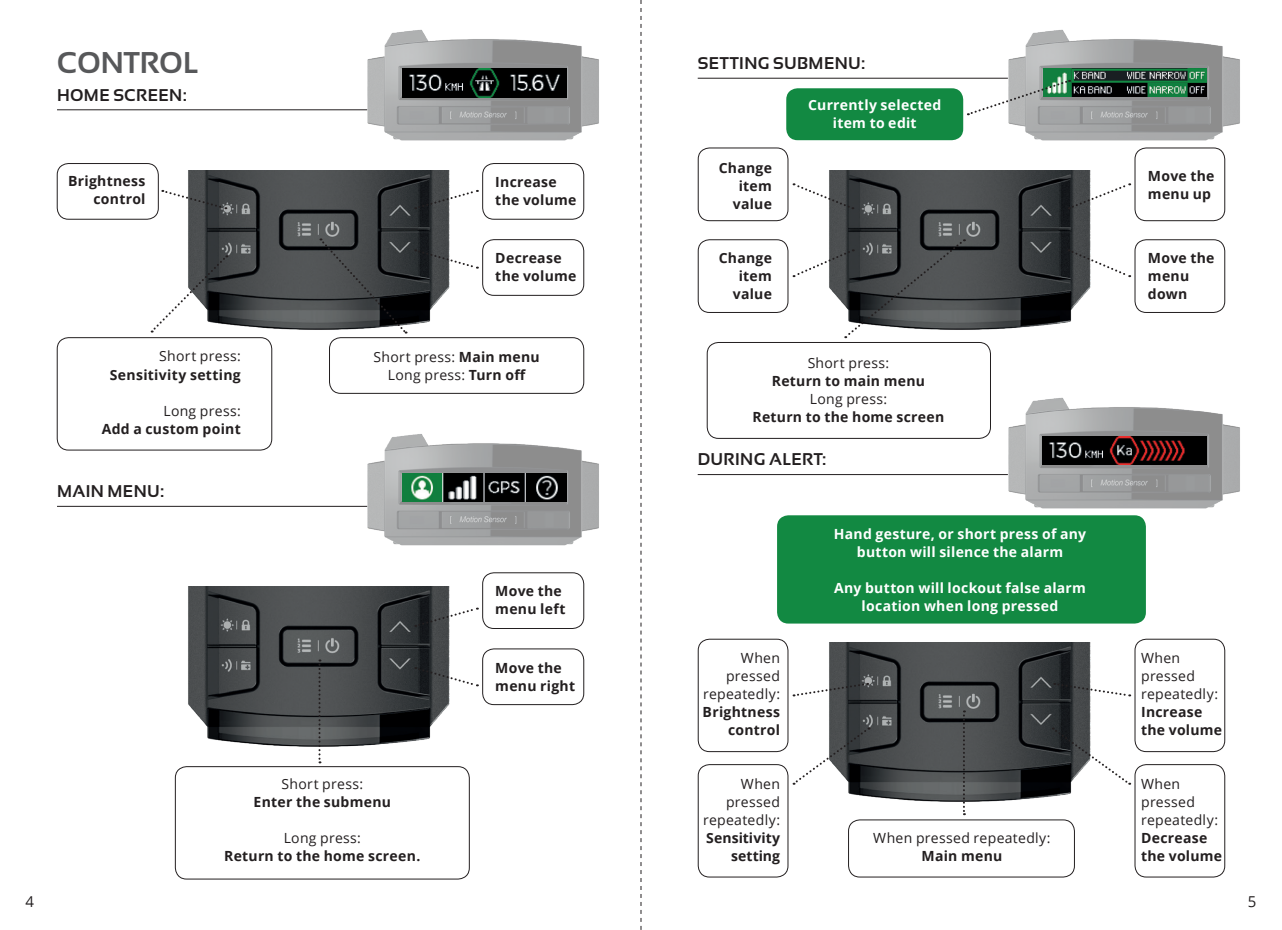
<style>
.page{position:relative;width:1282px;height:930px;background:#fff}
.page>*{position:absolute;margin:0;border:0;box-sizing:border-box;transform-origin:0 0}
.t1{font:700 30px "Sansation";color:#57585a}
.t2{font:700 17px "Sansation";letter-spacing:.025em;color:#231f20}
.t3{font:15px "Open Sans";color:#231f20}
.t4{font:700 14px/18px "Open Sans";letter-spacing:.02em;color:#231f20}
.t5{font:14px/18px "Open Sans";letter-spacing:.02em;color:#231f20;text-align:right}
.t6{font:700 14px/18px "Open Sans";letter-spacing:.02em;color:#fff;text-align:center}
.s1{font-weight:700}
</style>
<div class="page">
<img style="left:188px;top:170px;width:262px;height:173px">
<img style="left:188px;top:587px;width:262px;height:173px">
<div style="left:482px;top:163px;width:102px;height:57px;border:1px solid #231f20;border-radius:11px"></div>
<div style="left:482px;top:572px;width:102px;height:57px;border:1px solid #231f20;border-radius:11px"></div>
<div style="left:482px;top:239px;width:102px;height:57px;border:1px solid #231f20;border-radius:11px"></div>
<div style="left:482px;top:648px;width:102px;height:57px;border:1px solid #231f20;border-radius:11px"></div>
<div style="left:57px;top:163px;width:102px;height:57px;border:1px solid #231f20;border-radius:11px"></div>
<div style="left:329px;top:337px;width:255px;height:57px;border:1px solid #231f20;border-radius:11px"></div>
<hr style="left:57px;top:109px;width:310px;height:1px;background:#231f20">
<hr style="left:57px;top:506px;width:310px;height:1px;background:#231f20">
<svg style="left:415px;top:189px;width:63px;height:21px"></svg>
<svg style="left:415px;top:607px;width:63px;height:20px"></svg>
<svg style="left:415px;top:249px;width:63px;height:21px"></svg>
<svg style="left:415px;top:667px;width:63px;height:20px"></svg>
<svg style="left:162px;top:190px;width:64px;height:20px"></svg>
<svg style="left:320px;top:238px;width:87px;height:96px;background:#484a4c"></svg>
<img style="left:358px;top:29px;width:241px;height:112px">
<img style="left:402px;top:69px;width:164px;height:28px">
<img style="left:358px;top:434px;width:241px;height:112px">
<img style="left:402px;top:473px;width:164px;height:28px">
<div style="left:57px;top:337px;width:215px;height:113px;border:1px solid #231f20;border-radius:11px"></div>
<svg style="left:152px;top:255px;width:76px;height:77px"></svg>
<div style="left:175px;top:766px;width:295px;height:113px;border:1px solid #231f20;border-radius:11px"></div>
<svg style="left:318px;top:659px;width:2px;height:104px"></svg>
<img style="left:829px;top:642px;width:262px;height:173px">
<hr style="left:697px;top:78px;width:310px;height:1px;background:#231f20">
<img style="left:998px;top:29px;width:242px;height:127px">
<img style="left:829px;top:170px;width:262px;height:173px">
<div style="left:1134px;top:147px;width:91px;height:74px;border:1px solid #231f20;border-radius:11px"></div>
<div style="left:1134px;top:639px;width:91px;height:113px;border:1px solid #231f20;border-radius:11px"></div>
<div style="left:697px;top:639px;width:91px;height:113px;border:1px solid #231f20;border-radius:11px"></div>
<div style="left:1134px;top:764px;width:91px;height:113px;border:1px solid #231f20;border-radius:11px"></div>
<div style="left:697px;top:764px;width:91px;height:113px;border:1px solid #231f20;border-radius:11px"></div>
<div style="left:697px;top:147px;width:91px;height:74px;border:1px solid #231f20;border-radius:11px"></div>
<div style="left:1134px;top:239px;width:91px;height:74px;border:1px solid #231f20;border-radius:11px"></div>
<div style="left:697px;top:239px;width:91px;height:74px;border:1px solid #231f20;border-radius:11px"></div>
<div style="left:706px;top:342px;width:284px;height:97px;border:1px solid #231f20;border-radius:11px"></div>
<div style="left:848px;top:819px;width:226px;height:58px;border:1px solid #231f20;border-radius:11px"></div>
<div style="left:786px;top:88px;width:177px;height:52px;background:#128942;border-radius:11px"></div>
<div style="left:777px;top:515px;width:368px;height:108px;background:#128942;border-radius:11px"></div>
<hr style="left:697px;top:474px;width:310px;height:1px;background:#231f20">
<svg style="left:1068px;top:182px;width:62px;height:27px"></svg>
<svg style="left:792px;top:182px;width:61px;height:27px"></svg>
<svg style="left:1068px;top:249px;width:62px;height:29px"></svg>
<svg style="left:1054px;top:682px;width:76px;height:15px"></svg>
<svg style="left:793px;top:682px;width:75px;height:15px"></svg>
<svg style="left:792px;top:239px;width:172px;height:100px"></svg>
<svg style="left:962px;top:710px;width:2px;height:105px"></svg>
<img style="left:1043px;top:69px;width:163px;height:28px">
<div style="left:1071px;top:69px;width:135px;height:14px;border:2px solid #128942"></div>
<svg style="left:1052px;top:727px;width:78px;height:58px"></svg>
<svg style="left:792px;top:727px;width:77px;height:58px"></svg>
<img style="left:998px;top:397px;width:242px;height:128px">
<img style="left:1042px;top:436px;width:163px;height:28px">
<svg style="left:967px;top:79px;width:102px;height:37px"></svg>
<svg style="left:640px;top:0;width:1px;height:930px"></svg>
<h1 class="t1" style="left:57px;top:46px;width:144px">CONTROL</h1>
<p class="t2" style="left:697px;top:54px;width:169px">SETTING SUBMENU:</p>
<p class="t2" style="left:57px;top:85px;width:131px">HOME SCREEN:</p>
<p class="t4" style="left:68px;top:172px;width:79px;text-align:right">Brightness control</p>
<p class="t4" style="left:495px;top:173px;width:83px">Increase the volume</p>
<p class="t5" style="left:159px;top:347px;width:83px">Short press:</p>
<p class="t4" style="left:110px;top:365px;width:132px">Sensitivity setting</p>
<p class="t5" style="left:163px;top:401px;width:79px">Long press:</p>
<p class="t4" style="left:102px;top:419px;width:140px">Add a custom point</p>
<p class="t2" style="left:57px;top:482px;width:109px">MAIN MENU:</p>
<p class="t4" style="left:495px;top:249px;width:83px">Decrease the volume</p>
<p class="t5" style="left:373px;top:347px;width:167px;text-align:center">Short press: <span class="s1">Main menu<br></span>Long press: <span class="s1">Turn off</span></p>
<p class="t4" style="left:495px;top:581px;width:72px">Move the menu left</p>
<p class="t4" style="left:495px;top:658px;width:81px">Move the menu right</p>
<p class="t5" style="left:281px;top:775px;width:83px">Short press:</p>
<p class="t4" style="left:254px;top:793px;width:139px">Enter the submenu</p>
<p class="t5" style="left:284px;top:829px;width:79px">Long press:</p>
<p class="t4" style="left:224px;top:847px;width:198px">Return to the home screen.</p>
<p class="t4" style="left:718px;top:158px;width:55px;text-align:right">Change item value</p>
<p class="t4" style="left:718px;top:248px;width:55px;text-align:right">Change item value</p>
<p class="t6" style="left:808px;top:96px;width:134px">Currently selected item to edit</p>
<p class="t5" style="left:807px;top:353px;width:83px">Short press:</p>
<p class="t4" style="left:772px;top:371px;width:154px">Return to main menu</p>
<p class="t5" style="left:809px;top:389px;width:79px">Long press:</p>
<p class="t4" style="left:752px;top:407px;width:193px">Return to the home screen</p>
<p class="t2" style="left:697px;top:450px;width:130px">DURING ALERT:</p>
<p class="t5" style="left:703px;top:648px;width:78px">When pressed repeatedly:</p>
<p class="t4" style="left:702px;top:702px;width:79px;text-align:right">Brightness control</p>
<p class="t5" style="left:703px;top:774px;width:78px">When pressed repeatedly:</p>
<p class="t4" style="left:706px;top:828px;width:75px;text-align:right">Sensitivity setting</p>
<p class="t6" style="left:833px;top:524px;width:254px">Hand gesture, or short press of any button will silence the alarm</p>
<p class="t6" style="left:834px;top:578px;width:253px">Any button will lockout false alarm location when long pressed</p>
<p class="t5" style="left:873px;top:829px;width:179px">When pressed repeatedly:</p>
<p class="t4" style="left:921px;top:847px;width:82px">Main menu</p>
<p class="t4" style="left:1147px;top:167px;width:68px">Move the menu up</p>
<p class="t4" style="left:1147px;top:249px;width:68px">Move the menu down</p>
<p class="t5" style="left:1140px;top:648px;width:78px;text-align:left">When pressed repeatedly:</p>
<p class="t4" style="left:1140px;top:702px;width:83px">Increase the volume</p>
<p class="t5" style="left:1140px;top:774px;width:78px;text-align:left">When pressed repeatedly:</p>
<p class="t4" style="left:1140px;top:828px;width:83px">Decrease the volume</p>
<p class="t3" style="left:25px;top:892px;width:10px">4</p>
<p class="t3" style="left:1247px;top:892px;width:10px">5</p>
</div>
